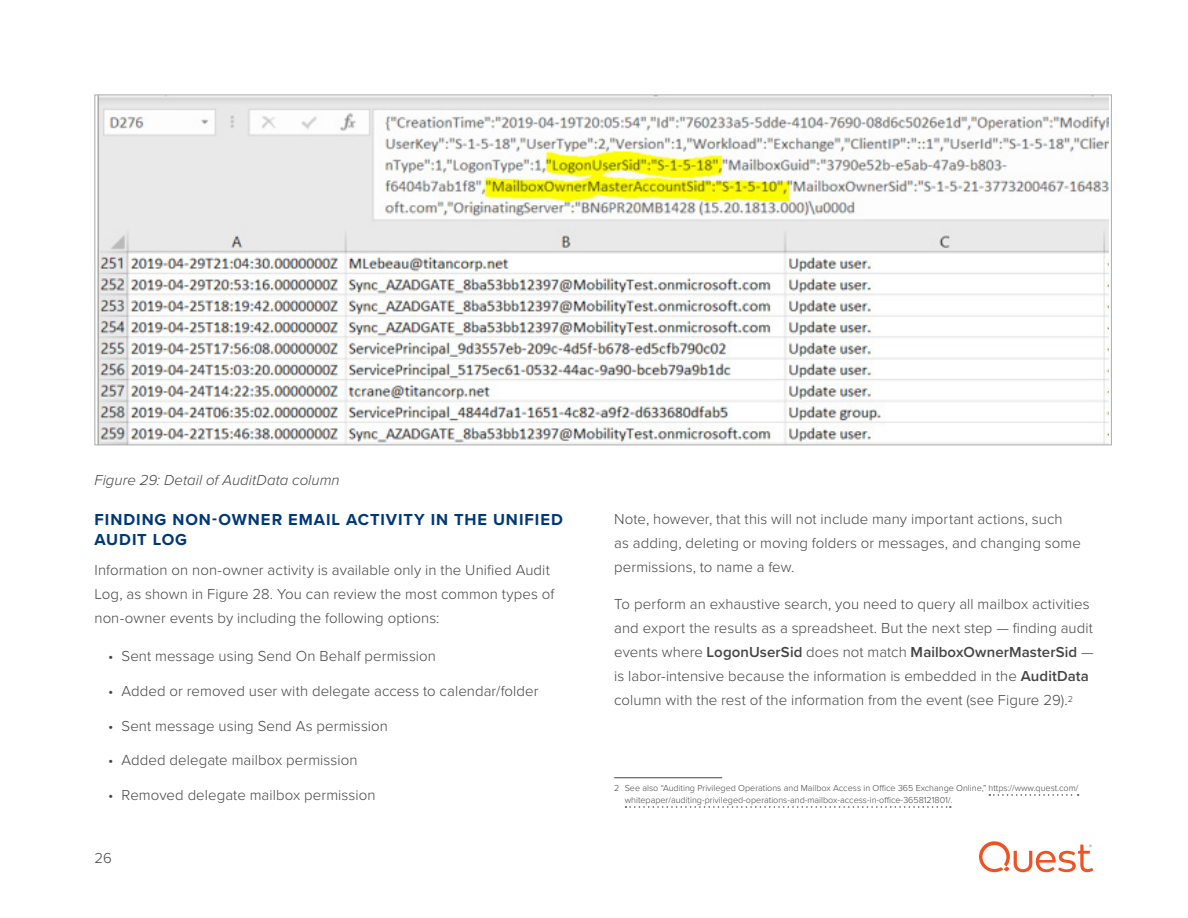
<style>
.page{position:relative;width:1188px;height:918px;background:#fff}
.page>*{position:absolute;margin:0;border:0;box-sizing:border-box;transform-origin:0 0}
.t1{font:700 16.5px/19.8px "Proxima Nova";letter-spacing:.06em;color:#003876}
.t2{font:300 15px/24px "Proxima Nova";letter-spacing:.005em;color:#444}
.t3{font:italic 300 15px "Proxima Nova";letter-spacing:.005em;color:#444}
.t4{font:300 9px/12px "Proxima Nova";color:#444}
.s1{font-weight:600}
</style>
<div class="page">
<hr style="left:614px;top:777px;width:108px;height:1px;background:#444">
<svg style="left:989px;top:794px;width:90px;height:2px"></svg>
<svg style="left:625px;top:806px;width:326px;height:2px"></svg>
<img style="left:97px;top:96px;width:1012px;height:347px">
<svg style="left:979px;top:841px;width:114px;height:31px"></svg>
<p class="t3" style="left:94px;top:469px;width:247px">Figure 29: Detail of AuditData column</p>
<p class="t1" style="left:94px;top:509px;width:470px">FINDING NON-OWNER EMAIL ACTIVITY IN THE UNIFIED<br>AUDIT LOG</p>
<p class="t2" style="left:94px;top:558px;width:461px">Information on non-owner activity is available only in the Unified Audit<br>Log, as shown in Figure 28. You can review the most common types of non-owner events by including the following options:</p>
<p class="t2" style="left:108px;top:643px;width:329px">• Sent message using Send On Behalf permission</p>
<p class="t2" style="left:108px;top:678px;width:432px">• Added or removed user with delegate access to calendar/folder</p>
<p class="t2" style="left:108px;top:713px;width:281px">• Sent message using Send As permission</p>
<p class="t2" style="left:108px;top:748px;width:251px">• Added delegate mailbox permission</p>
<p class="t2" style="left:108px;top:782px;width:269px">• Removed delegate mailbox permission</p>
<p class="t2" style="left:94px;top:845px;width:19px">26</p>
<p class="t2" style="left:614px;top:506px;width:468px">Note, however, that this will not include many important actions, such as adding, deleting or moving folders or messages, and changing some permissions, to name a few.</p>
<p class="t2" style="left:614px;top:592px;width:481px">To perform an exhaustive search, you need to query all mailbox activities and export the results as a spreadsheet. But the next step — finding audit events where <span class="s1">LogonUserSid</span> does not match <span class="s1">MailboxOwnerMasterSid</span> — is labor-intensive because the information is embedded in the <span class="s1">AuditData </span>column with the rest of the information from the event (see Figure 29).<sup>2</sup></p>
<p class="t4" style="left:625px;top:782px;width:455px;text-indent:-10px">2 See also “Auditing Privileged Operations and Mailbox Access in Office 365 Exchange Online,” https://www.quest.com/ whitepaper/auditing-privileged-operations-and-mailbox-access-in-office-3658121801/.</p>
</div>
